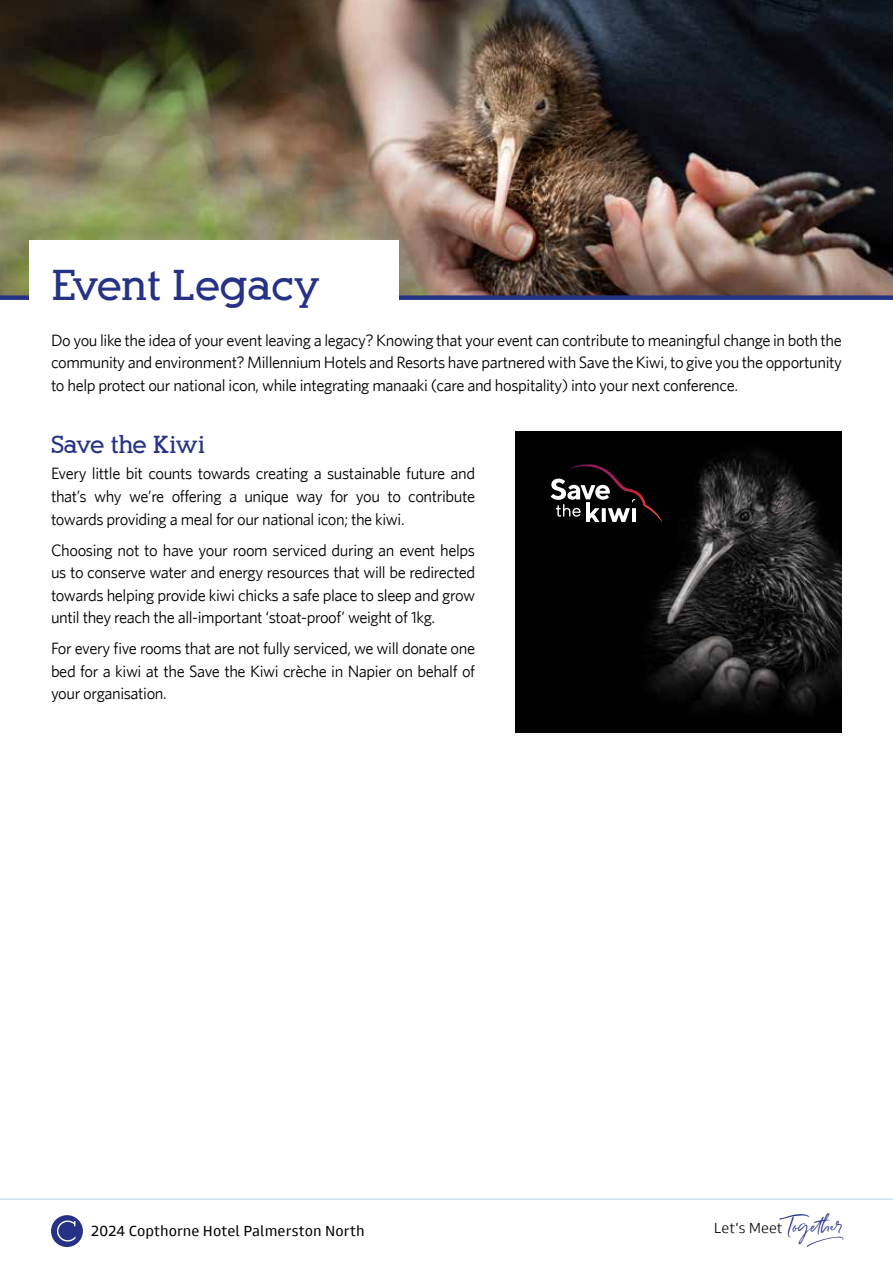
<style>
.page{position:relative;width:893px;height:1263px;background:#fff}
.page>*{position:absolute;margin:0;border:0;box-sizing:border-box;transform-origin:0 0}
.t1{font:700 42px "Alexandria FLF";color:#263286}
.t2{font:700 24px "Alexandria FLF";letter-spacing:-.015em;color:#263286}
.t3{font:18px "Belluga Solid Extra Chars 2";color:#263286}
.t4{font:16.5px/22.5px "Whitney HTF";letter-spacing:-.025em;color:#000;text-align:justify}
.t5{font:15px "Goldman Sans";letter-spacing:.005em;color:#000}
.t6{font:300 15px "Goldman Sans";color:#000}
.s1{font-family:"Belluga Solid";font-weight:400;font-size:18px;color:#263286}
</style>
<div class="page">
<img style="left:0;top:0;width:893px;height:295px">
<img style="left:515px;top:432px;width:327px;height:300px">
<div style="left:0;top:295px;width:893px;height:5px;background:#263286"></div>
<div style="left:30px;top:241px;width:369px;height:78px;background:#fff"></div>
<svg style="left:551px;top:464px;width:85px;height:58px"></svg>
<div style="left:51px;top:1215px;width:32px;height:32px;background:#263286;border-radius:50%"></div>
<svg style="left:57px;top:1220px;width:18px;height:21px"></svg>
<hr style="left:0;top:1198px;width:893px;height:2px;background:#cce0ef">
<h1 class="t1" style="left:51px;top:263px;width:271px">Event Legacy</h1>
<p class="t4" style="left:51px;top:328px;width:792px">Do you like the idea of your event leaving a legacy? Knowing that your event can contribute to meaningful change in both the community and environment? Millennium Hotels and Resorts have partnered with Save the Kiwi, to give you the opportunity to help protect our national icon, while integrating manaaki (care and hospitality) into your next conference.</p>
<h2 class="t2" style="left:51px;top:432px;width:156px">Save the Kiwi</h2>
<p class="t4" style="left:51px;top:462px;width:426px">Every little bit counts towards creating a sustainable future and that’s why we’re offering a unique way for you to contribute towards providing a meal for our national icon; the kiwi.</p>
<p class="t4" style="left:51px;top:538px;width:426px">Choosing not to have your room serviced during an event helps us to conserve water and energy resources that will be redirected towards helping provide kiwi chicks a safe place to sleep and grow until they reach the all-important ‘stoat-proof’ weight of 1kg.</p>
<p class="t4" style="left:51px;top:637px;width:426px">For every five rooms that are not fully serviced, we will donate one bed for a kiwi at the Save the Kiwi crèche in Napier on behalf of your organisation.</p>
<p class="t5" style="left:91px;top:1222px;width:275px">2024 Copthorne Hotel Palmerston North</p>
<p class="t6" style="left:714px;top:1218px;width:130px">Let’s Meet <span class="s1">Together</span></p>
<p class="t3" style="left:804px;top:1226px;width:44px">P</p>
</div>
